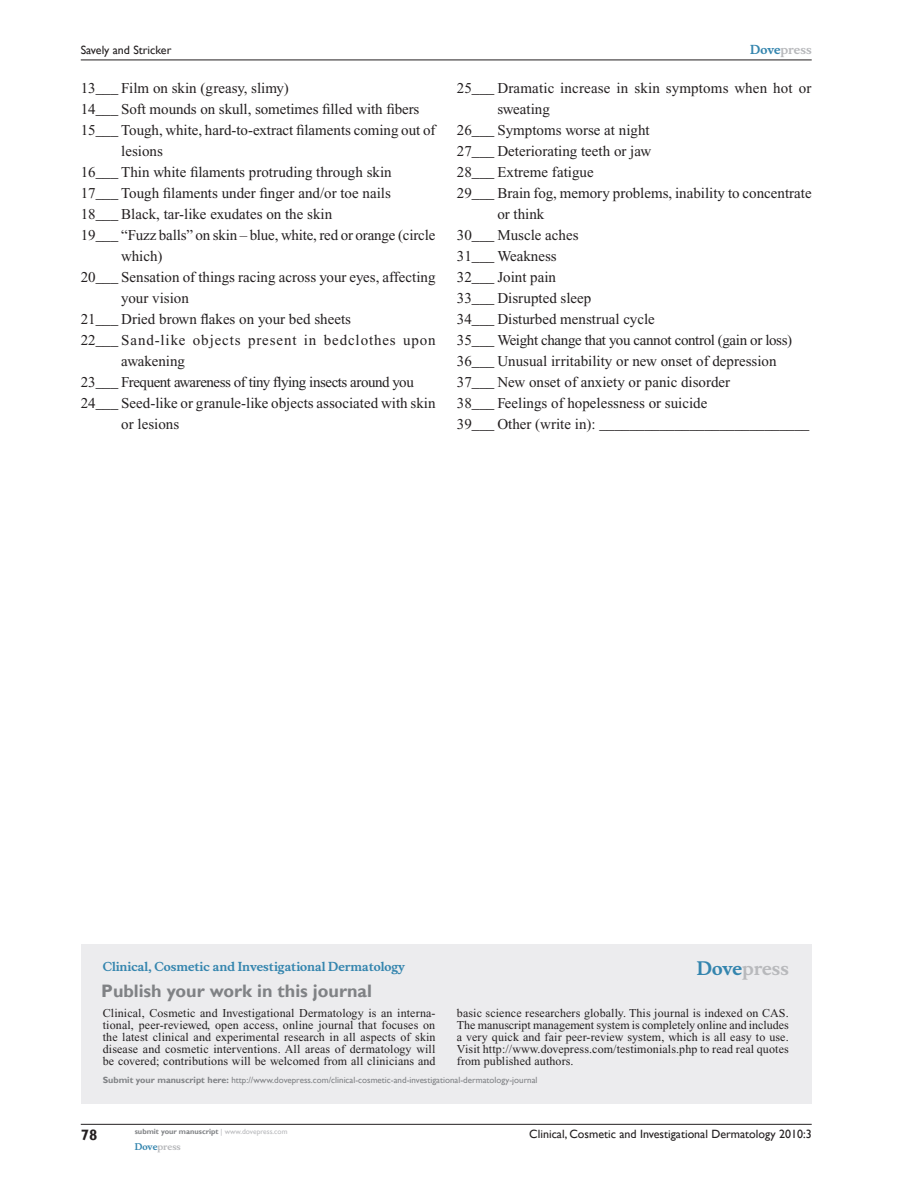
<style>
.page{position:relative;width:918px;height:1188px;background:#fff}
.page>*{position:absolute;margin:0;border:0;box-sizing:border-box;transform-origin:0 0}
.t1{font:700 18px "Gill Sans";color:#808285}
.t2{font:700 18px "Musee";color:#b8b9bc}
.t3{font:15px "Times New Roman";color:#231f20}
.t4{font:15px "Times New Roman";letter-spacing:-.03em;color:#231f20}
.t5{font:15px "Times New Roman";letter-spacing:-.025em;color:#231f20}
.t6{font:15px "Times New Roman";letter-spacing:.06em;color:#231f20}
.t7{font:700 15px "Gill Sans";color:#231f20}
.t8{font:12px/12px "Times New Roman";letter-spacing:.01em;color:#231f20;text-align:justify}
.t9{font:12px "Gill Sans";color:#231f20}
.t10{font:700 12px "Musee";color:#3485ae}
.t11{font:700 12px "Musee";color:#b8b9bc}
.t12{font:9px "Gill Sans";color:#808285}
.t13{font:700 9px "Musee";color:#b8b9bc}
.t14{font:700 7.5px "Gill Sans";color:#808285}
.s1{color:#3485ae}
.s2{font-weight:700}
.s3{font-weight:400;color:#b8b9bc}
</style>
<div class="page">
<div style="left:81px;top:944px;width:731px;height:159px;background:#ececee"></div>
<hr style="left:81px;top:1124px;width:731px;height:1px;background:#231f20">
<hr style="left:81px;top:60px;width:731px;height:1px;background:#231f20">
<p class="t9" style="left:81px;top:43px;width:92px">Savely and Stricker</p>
<p class="t11" style="left:750px;top:43px;width:63px"><span class="s1">Dove</span>press</p>
<p class="t3" style="left:81px;top:79px;width:210px">13___ Film on skin (greasy, slimy)</p>
<p class="t3" style="left:81px;top:100px;width:340px">14___ Soft mounds on skull, sometimes filled with fibers</p>
<p class="t3" style="left:81px;top:121px;width:356px">15___ Tough, white, hard-to-extract filaments coming out of</p>
<p class="t3" style="left:121px;top:142px;width:43px">lesions</p>
<p class="t3" style="left:81px;top:163px;width:312px">16___ Thin white filaments protruding through skin</p>
<p class="t3" style="left:81px;top:184px;width:312px">17___ Tough filaments under finger and/or toe nails</p>
<p class="t3" style="left:81px;top:205px;width:253px">18___ Black, tar-like exudates on the skin</p>
<p class="t3" style="left:81px;top:226px;width:356px">19___ “Fuzz balls” on skin – blue, white, red or orange (circle</p>
<p class="t3" style="left:121px;top:247px;width:43px">which)</p>
<p class="t3" style="left:81px;top:268px;width:356px">20___ Sensation of things racing across your eyes, affecting</p>
<p class="t3" style="left:121px;top:289px;width:69px">your vision</p>
<p class="t3" style="left:81px;top:310px;width:272px">21___ Dried brown flakes on your bed sheets</p>
<p class="t6" style="left:81px;top:331px;width:357px">22___ Sand-like objects present in bedclothes upon</p>
<p class="t3" style="left:121px;top:352px;width:65px">awakening</p>
<p class="t4" style="left:81px;top:373px;width:335px">23___ Frequent awareness of tiny flying insects around you</p>
<p class="t3" style="left:81px;top:394px;width:356px">24___ Seed-like or granule-like objects associated with skin</p>
<p class="t3" style="left:121px;top:415px;width:59px">or lesions</p>
<p class="t3" style="left:457px;top:79px;width:356px">25___ Dramatic increase in skin symptoms when hot or</p>
<p class="t3" style="left:497px;top:100px;width:54px">sweating</p>
<p class="t3" style="left:457px;top:121px;width:194px">26___ Symptoms worse at night</p>
<p class="t3" style="left:457px;top:142px;width:196px">27___ Deteriorating teeth or jaw</p>
<p class="t3" style="left:457px;top:163px;width:138px">28___ Extreme fatigue</p>
<p class="t3" style="left:457px;top:184px;width:356px">29___ Brain fog, memory problems, inability to concentrate</p>
<p class="t3" style="left:497px;top:205px;width:49px">or think</p>
<p class="t3" style="left:457px;top:226px;width:123px">30___ Muscle aches</p>
<p class="t3" style="left:457px;top:247px;width:101px">31___ Weakness</p>
<p class="t3" style="left:457px;top:268px;width:101px">32___ Joint pain</p>
<p class="t3" style="left:457px;top:289px;width:136px">33___ Disrupted sleep</p>
<p class="t3" style="left:457px;top:310px;width:200px">34___ Disturbed menstrual cycle</p>
<p class="t5" style="left:457px;top:331px;width:337px">35___ Weight change that you cannot control (gain or loss)</p>
<p class="t3" style="left:457px;top:352px;width:321px">36___ Unusual irritability or new onset of depression</p>
<p class="t3" style="left:457px;top:373px;width:275px">37___ New onset of anxiety or panic disorder</p>
<p class="t3" style="left:457px;top:394px;width:252px">38___ Feelings of hopelessness or suicide</p>
<p class="t3" style="left:457px;top:415px;width:354px">39___ Other (write in): ____________________________</p>
<p class="t10" style="left:103px;top:959px;width:304px">Clinical, Cosmetic and Investigational Dermatology</p>
<p class="t1" style="left:101px;top:980px;width:272px">Publish your work in this journal</p>
<p class="t2" style="left:697px;top:958px;width:94px"><span class="s1">Dove</span>press</p>
<p class="t8" style="left:103px;top:1007px;width:334px">Clinical, Cosmetic and Investigational Dermatology is an interna&shy;tional, peer-reviewed, open access, online journal that focuses on the latest clinical and experimental research in all aspects of skin disease and cosmetic interventions. All areas of dermatology will be covered; contributions will be welcomed from all clinicians and</p>
<p class="t8" style="left:457px;top:1007px;width:333px">basic science researchers globally. This journal is indexed on CAS.<br>The manuscript management system is completely online and includes a very quick and fair peer-review system, which is all easy to use.<br>Visit http://www.dovepress.com/testimonials.php to read real quotes from published authors.</p>
<p class="t12" style="left:103px;top:1075px;width:436px"><span class="s2">Submit your manuscript here:</span> http://www.dovepress.com/clinical-cosmetic-and-investigational-dermatology-journal</p>
<p class="t7" style="left:81px;top:1126px;width:18px">78</p>
<p class="t14" style="left:135px;top:1127px;width:154px">submit your manuscript <span class="s3">| www.dovepress.com</span></p>
<p class="t13" style="left:135px;top:1141px;width:48px"><span class="s1">Dove</span>press</p>
<p class="t9" style="left:529px;top:1127px;width:284px">Clinical, Cosmetic and Investigational Dermatology 2010:3</p>
</div>
